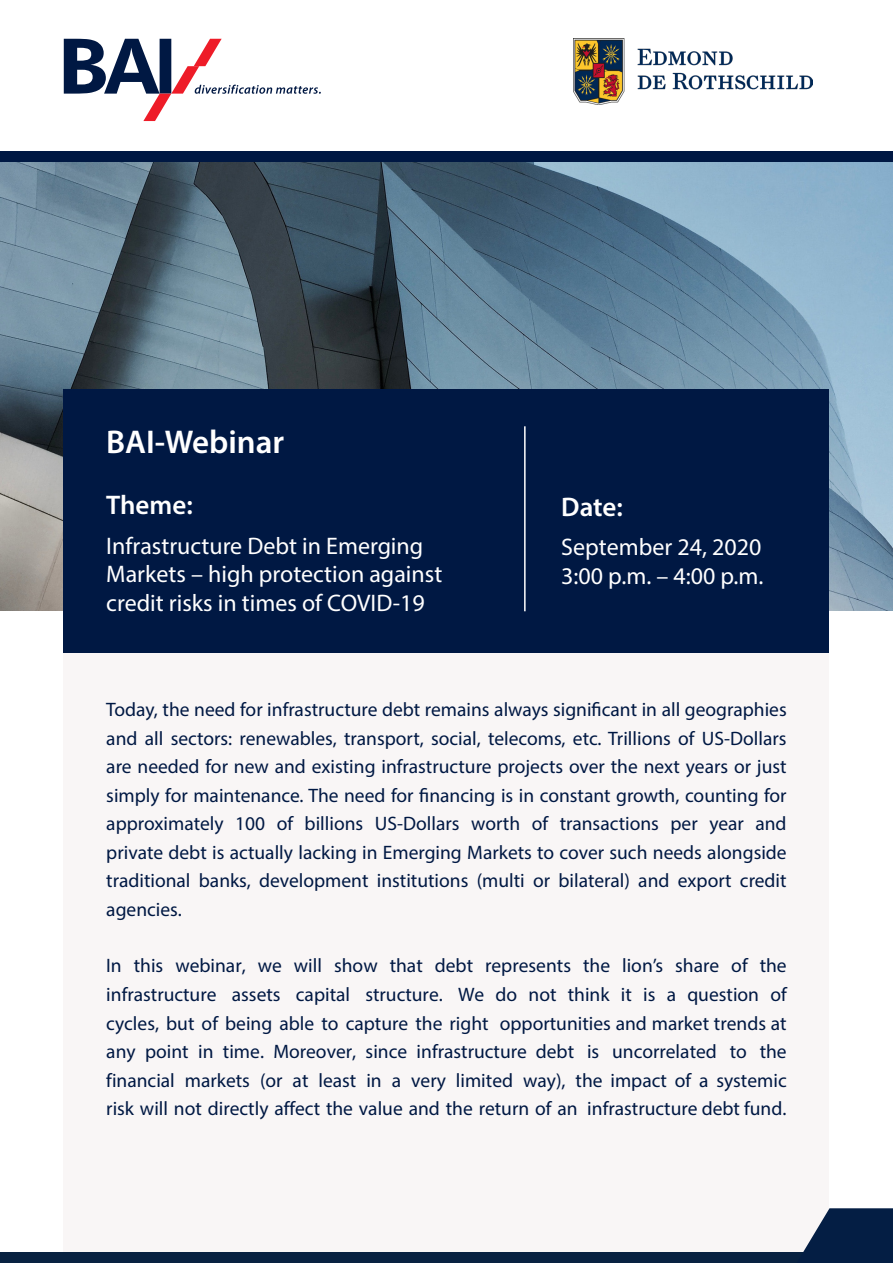
<style>
.page{position:relative;width:893px;height:1263px;background:#fff}
.page>*{position:absolute;margin:0;border:0;box-sizing:border-box;transform-origin:0 0}
.t1{font:600 33px "Myriad Pro";color:#fff}
.t2{font:600 27px "Myriad Pro";color:#fff}
.t3{font:24px/28.8px "Myriad Pro";color:#fff}
.t4{font:19.5px/28.5px "Myriad Pro";color:#001843;text-align:justify}
</style>
<div class="page">
<div style="left:64px;top:652px;width:765px;height:611px;background:#f9f6f6"></div>
<div style="left:0;top:1252px;width:893px;height:10px;background:#082241"></div>
<svg style="left:771px;top:1208px;width:122px;height:55px"></svg>
<img style="left:0;top:162px;width:893px;height:448px">
<div style="left:0;top:151px;width:893px;height:11px;background:#001843"></div>
<div style="left:64px;top:389px;width:765px;height:263px;background:#001843"></div>
<svg style="left:64px;top:39px;width:257px;height:82px"></svg>
<hr style="left:524px;top:426px;width:2px;height:185px;background:#fff">
<img style="left:574px;top:38px;width:239px;height:66px">
<p class="t1" style="left:106px;top:421px;width:179px">BAI-Webinar</p>
<p class="t2" style="left:106px;top:488px;width:88px">Theme:</p>
<p class="t3" style="left:106px;top:531px;width:338px">Infrastructure Debt in Emerging<br>Markets – high protection against credit risks in times of COVID-19</p>
<p class="t2" style="left:561px;top:489px;width:63px">Date:</p>
<p class="t3" style="left:561px;top:532px;width:204px">September 24, 2020<br>3:00 p.m. – 4:00 p.m.</p>
<p class="t4" style="left:106px;top:695px;width:682px">Today, the need for infrastructure debt remains always significant in all geographies and all sectors: renewables, transport, social, telecoms, etc. Trillions of US-Dollars are needed for new and existing infrastructure projects over the next years or just simply for maintenance. The need for financing is in constant growth, counting for approximately 100 of billions US-Dollars worth of transactions per year and private debt is actually lacking in Emerging Markets to cover such needs alongside traditional banks, development institutions (multi or bilateral) and export credit agencies.</p>
<p class="t4" style="left:106px;top:951px;width:682px">In this webinar, we will show that debt represents the lion’s share of the infrastructure assets capital structure. We do not think it is a question of cycles, but of being able to capture the right opportunities and market trends at any point in time. Moreover, since infrastructure debt is uncorrelated to the financial markets (or at least in a very limited way), the impact of a systemic risk will not directly affect the value and the return of an infrastructure debt fund.</p>
</div>
